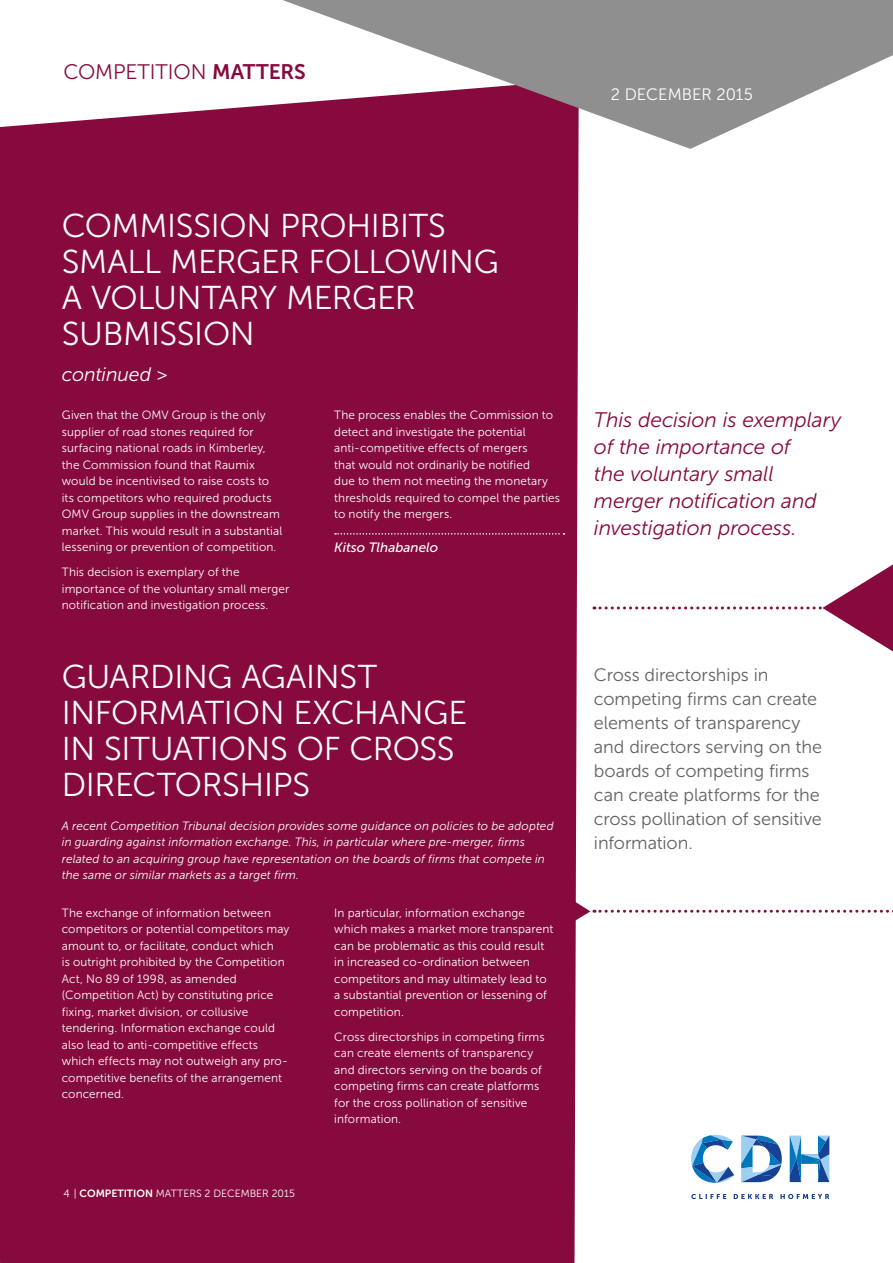
<style>
.page{position:relative;width:893px;height:1263px;background:#fff}
.page>*{position:absolute;margin:0;border:0;box-sizing:border-box;transform-origin:0 0}
.t1{font:33px/36px "Museo Sans 300";letter-spacing:-.01em;color:#fff}
.t2{font:italic 21px/27px "Museo Sans 300";letter-spacing:-.005em;color:#860a3d}
.t3{font:21px "Museo Sans 300";letter-spacing:-.005em;color:#860a3d}
.t4{font:italic 19.5px "Museo Sans 300";letter-spacing:-.005em;color:#fff}
.t5{font:18px/24px "Museo Sans 300";letter-spacing:-.005em;color:#646363}
.t6{font:16.5px "Museo Sans 300";color:#fff}
.t7{font:italic 13.5px "Museo Sans 500";color:#fff}
.t8{font:12px/16.5px "Museo Sans 300";letter-spacing:.01em;color:#fff}
.t9{font:italic 12px/16.5px "Museo Sans 300";letter-spacing:.01em;color:#fff}
.t10{font:10.5px "Museo Sans 300";color:#fff}
.s1{font-family:"Museo Sans 700"}
</style>
<div class="page">
<div style="left:0;top:135px;width:579px;height:1128px;background:#860a3d"></div>
<svg style="left:0;top:108px;width:228px;height:27px;fill:#860a3d"></svg>
<svg style="left:228px;top:0;width:664px;height:149px;fill:#908f8f"></svg>
<svg style="left:789px;top:1136px;width:40px;height:46px"></svg>
<svg style="left:691px;top:1194px;width:138px;height:5px"></svg>
<svg style="left:691px;top:1135px;width:43px;height:48px"></svg>
<svg style="left:741px;top:1136px;width:40px;height:46px"></svg>
<svg style="left:567px;top:897px;width:322px;height:28px"></svg>
<svg style="left:594px;top:565px;width:298px;height:86px"></svg>
<svg style="left:335px;top:533px;width:229px;height:2px"></svg>
<h2 class="t3" style="left:64px;top:64px;width:244px">COMPETITION <span class="s1">MATTERS</span></h2>
<h3 class="t6" style="left:611px;top:88px;width:143px">2 DECEMBER 2015</h3>
<h1 class="t1" style="left:62px;top:212px;width:438px">COMMISSION PROHIBITS<br>SMALL MERGER FOLLOWING<br>A VOLUNTARY MERGER<br>SUBMISSION</h1>
<h3 class="t4" style="left:62px;top:368px;width:107px">continued &gt;</h3>
<p class="t8" style="left:62px;top:408px;width:222px">Given that the OMV Group is the only supplier of road stones required for surfacing national roads in Kimberley, the Commission found that Raumix would be incentivised to raise costs to its competitors who required products OMV Group supplies in the downstream market. This would result in a substantial lessening or prevention of competition.</p>
<p class="t8" style="left:62px;top:565px;width:229px">This decision is exemplary of the importance of the voluntary small merger notification and investigation process.</p>
<p class="t8" style="left:334px;top:408px;width:227px">The process enables the Commission to detect and investigate the potential anti-competitive effects of mergers<br>that would not ordinarily be notified<br>due to them not meeting the monetary thresholds required to compel the parties to notify the mergers.</p>
<p class="t7" style="left:334px;top:542px;width:105px">Kitso Tlhabanelo</p>
<h1 class="t1" style="left:62px;top:662px;width:407px">GUARDING AGAINST<br>INFORMATION EXCHANGE<br>IN SITUATIONS OF CROSS<br>DIRECTORSHIPS</h1>
<p class="t9" style="left:62px;top:819px;width:493px">A recent Competition Tribunal decision provides some guidance on policies to be adopted in guarding against information exchange. This, in particular where pre-merger, firms related to an acquiring group have representation on the boards of firms that compete in the same or similar markets as a target firm.</p>
<p class="t8" style="left:62px;top:906px;width:229px">The exchange of information between competitors or potential competitors may amount to, or facilitate, conduct which<br>is outright prohibited by the Competition Act, No 89 of 1998, as amended (Competition Act) by constituting price fixing, market division, or collusive tendering. Information exchange could also lead to anti-competitive effects which effects may not outweigh any pro&shy;competitive benefits of the arrangement concerned.</p>
<p class="t8" style="left:334px;top:906px;width:220px">In particular, information exchange which makes a market more transparent can be problematic as this could result in increased co-ordination between competitors and may ultimately lead to a substantial prevention or lessening of competition.</p>
<p class="t8" style="left:334px;top:1030px;width:212px">Cross directorships in competing firms can create elements of transparency and directors serving on the boards of competing firms can create platforms for the cross pollination of sensitive information.</p>
<p class="t10" style="left:64px;top:1189px;width:233px">4 | <span class="s1">COMPETITION</span> MATTERS 2 DECEMBER 2015</p>
<h2 class="t2" style="left:594px;top:409px;width:249px">This decision is exemplary of the importance of<br>the voluntary small merger notification and investigation process.</h2>
<h3 class="t5" style="left:594px;top:665px;width:229px">Cross directorships in competing firms can create elements of transparency and directors serving on the boards of competing firms can create platforms for the cross pollination of sensitive information.</h3>
</div>
